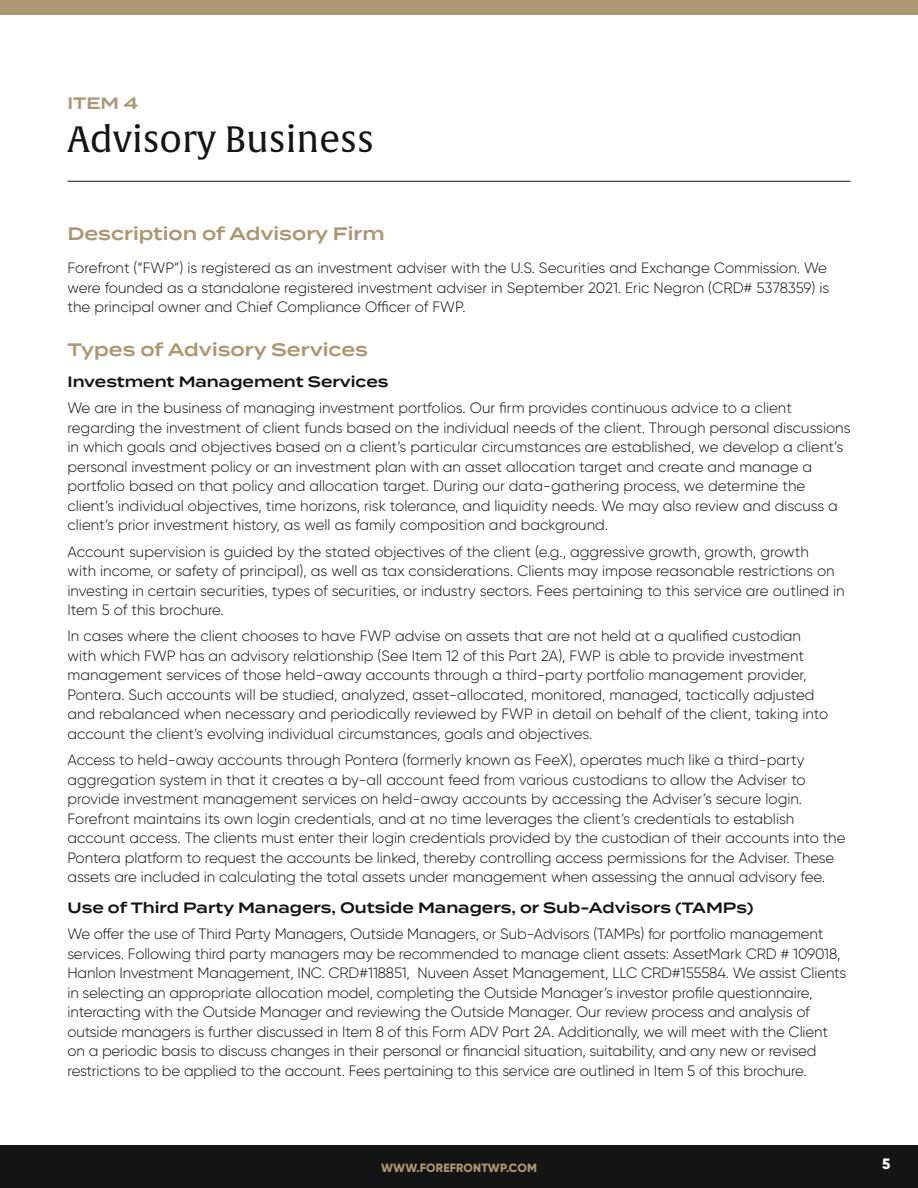
<style>
.page{position:relative;width:918px;height:1188px;background:#fff}
.page>*{position:absolute;margin:0;border:0;box-sizing:border-box;transform-origin:0 0}
.t1{font:36px "Alverata";color:#141414}
.t2{font:600 18px "Termina";color:#ac9772}
.t3{font:600 16.5px "Termina";color:#ac9772}
.t4{font:300 15px/19.5px "Gilroy";letter-spacing:-.005em;color:#141414}
.t5{font:600 15px "Termina";color:#141414}
.t6{font:800 15px "Gilroy";color:#fff}
.t7{font:800 12px "Gilroy";letter-spacing:.01em;color:#ac9772}
</style>
<div class="page">
<div style="left:0;top:0;width:918px;height:14px;background:#ac9772"></div>
<div style="left:0;top:1146px;width:918px;height:42px;background:#141414"></div>
<hr style="left:68px;top:181px;width:782px;height:1px;background:#141414">
<p class="t3" style="left:68px;top:91px;width:72px">ITEM 4</p>
<h1 class="t1" style="left:68px;top:117px;width:308px">Advisory Business</h1>
<p class="t2" style="left:68px;top:220px;width:319px">Description of Advisory Firm</p>
<p class="t4" style="left:68px;top:258px;width:763px">Forefront (“FWP”) is registered as an investment adviser with the U.S. Securities and Exchange Commission. We were founded as a standalone registered investment adviser in September 2021. Eric Negron (CRD# 5378359) is the principal owner and Chief Compliance Officer of FWP.</p>
<p class="t2" style="left:68px;top:337px;width:302px">Types of Advisory Services</p>
<p class="t5" style="left:68px;top:371px;width:323px">Investment Management Services</p>
<p class="t4" style="left:68px;top:398px;width:785px">We are in the business of managing investment portfolios. Our firm provides continuous advice to a client regarding the investment of client funds based on the individual needs of the client. Through personal discussions in which goals and objectives based on a client’s particular circumstances are established, we develop a client’s personal investment policy or an investment plan with an asset allocation target and create and manage a portfolio based on that policy and allocation target. During our data-gathering process, we determine the client’s individual objectives, time horizons, risk tolerance, and liquidity needs. We may also review and discuss a client’s prior investment history, as well as family composition and background.</p>
<p class="t4" style="left:68px;top:541px;width:779px">Account supervision is guided by the stated objectives of the client (e.g., aggressive growth, growth, growth<br>with income, or safety of principal), as well as tax considerations. Clients may impose reasonable restrictions on investing in certain securities, types of securities, or industry sectors. Fees pertaining to this service are outlined in Item 5 of this brochure.</p>
<p class="t4" style="left:68px;top:626px;width:762px">In cases where the client chooses to have FWP advise on assets that are not held at a qualified custodian with which FWP has an advisory relationship (See Item 12 of this Part 2A), FWP is able to provide investment management services of those held-away accounts through a third-party portfolio management provider, Pontera. Such accounts will be studied, analyzed, asset-allocated, monitored, managed, tactically adjusted and rebalanced when necessary and periodically reviewed by FWP in detail on behalf of the client, taking into account the client’s evolving individual circumstances, goals and objectives.</p>
<p class="t4" style="left:68px;top:750px;width:780px">Access to held-away accounts through Pontera (formerly known as FeeX), operates much like a third-party aggregation system in that it creates a by-all account feed from various custodians to allow the Adviser to provide investment management services on held-away accounts by accessing the Adviser’s secure login.<br>Forefront maintains its own login credentials, and at no time leverages the client’s credentials to establish account access. The clients must enter their login credentials provided by the custodian of their accounts into the Pontera platform to request the accounts be linked, thereby controlling access permissions for the Adviser. These assets are included in calculating the total assets under management when assessing the annual advisory fee.</p>
<p class="t5" style="left:68px;top:896px;width:688px">Use of Third Party Managers, Outside Managers, or Sub-Advisors (TAMPs)</p>
<p class="t4" style="left:68px;top:924px;width:780px">We offer the use of Third Party Managers, Outside Managers, or Sub-Advisors (TAMPs) for portfolio management services. Following third party managers may be recommended to manage client assets: AssetMark CRD # 109018, Hanlon Investment Management, INC. CRD#118851, Nuveen Asset Management, LLC CRD#155584. We assist Clients in selecting an appropriate allocation model, completing the Outside Manager’s investor profile questionnaire, interacting with the Outside Manager and reviewing the Outside Manager. Our review process and analysis of outside managers is further discussed in Item 8 of this Form ADV Part 2A. Additionally, we will meet with the Client on a periodic basis to discuss changes in their personal or financial situation, suitability, and any new or revised restrictions to be applied to the account. Fees pertaining to this service are outlined in Item 5 of this brochure.</p>
<p class="t7" style="left:381px;top:1160px;width:157px">WWW.FOREFRONTWP.COM</p>
<p class="t6" style="left:882px;top:1155px;width:10px">5</p>
</div>
